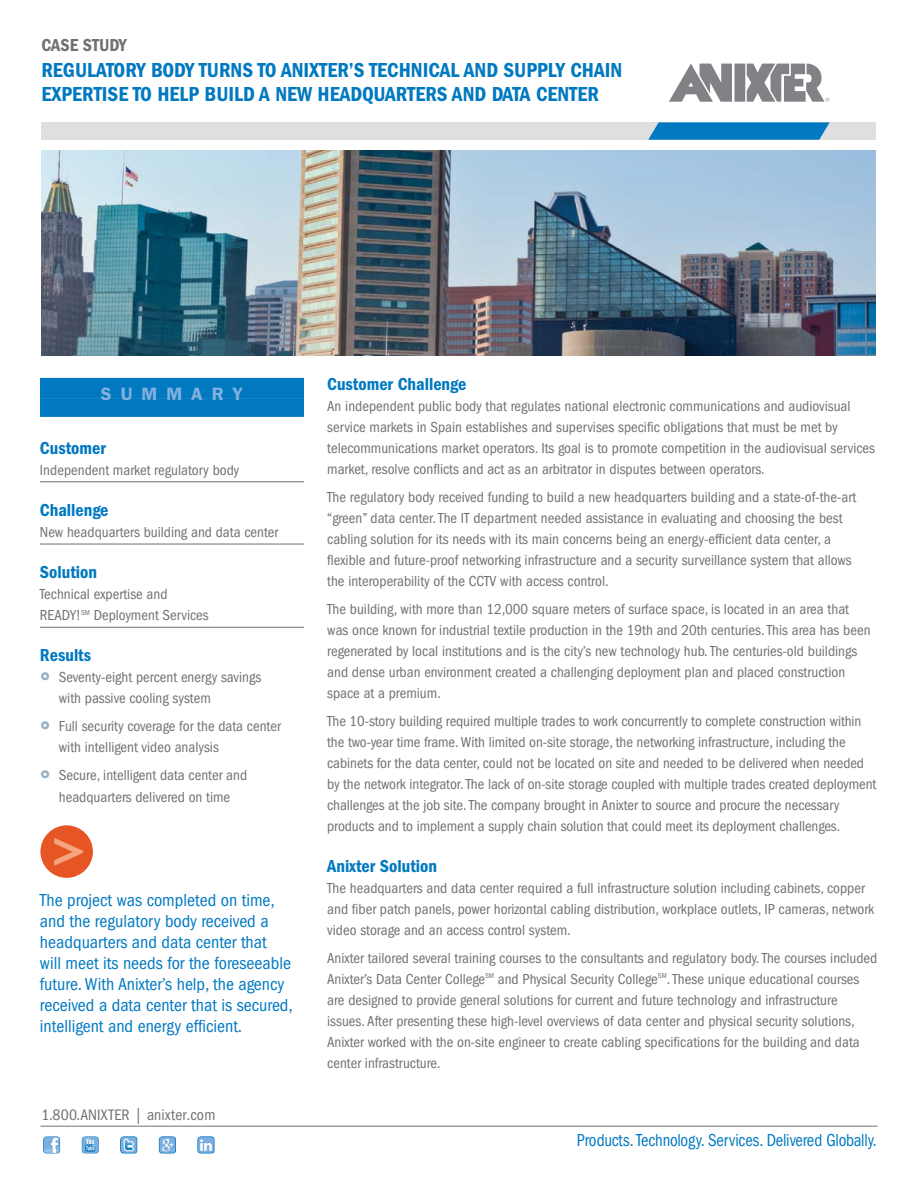
<style>
.page{position:relative;width:918px;height:1188px;background:#fff}
.page>*{position:absolute;margin:0;border:0;box-sizing:border-box;transform-origin:0 0}
.t1{font:21px/24px "ITC Franklin Gothic Std Dm Cd";color:#0079c1}
.t2{font:condensed 18px/21px "ITC Franklin Gothic Std";color:#0079c1}
.t3{font:18px "ITC Franklin Gothic Std Dm Cd";color:#0079c1}
.t4{font:condensed 18px "ITC Franklin Gothic Std";color:#0079c1;scale:.93 1}
.t5{font:18px "ITC Franklin Gothic Std Dm Cd";color:#717073}
.t6{font:600 18px "ITC Franklin Gothic Std";letter-spacing:.5em;color:#83b0de}
.t7{font:condensed 15.75px "ITC Franklin Gothic Std";letter-spacing:.01em;color:#717073}
.t8{font:condensed 15px/21px "ITC Franklin Gothic Std";color:#717073}
.s1{font-family:"ITC Franklin Gothic Std Hvy";font-stretch:normal;font-size:27px;color:#95b1c4}
</style>
<div class="page">
<div style="left:735px;top:64px;width:10px;height:38px;background:#808285"></div>
<svg style="left:669px;top:64px;width:63px;height:38px"></svg>
<svg style="left:747px;top:64px;width:82px;height:38px"></svg>
<div style="left:41px;top:122px;width:835px;height:18px;background:#dfdee0"></div>
<svg style="left:648px;top:122px;width:182px;height:18px;background:#1582c3"></svg>
<img style="left:41px;top:151px;width:835px;height:204px">
<div style="left:40px;top:378px;width:264px;height:21px;background:#0079c1"></div>
<div style="left:40px;top:399px;width:264px;height:18px;background:#0079c1"></div>
<hr style="left:40px;top:481px;width:264px;height:1px;background:#717073">
<hr style="left:40px;top:544px;width:264px;height:1px;background:#717073">
<hr style="left:40px;top:627px;width:264px;height:1px;background:#717073">
<div style="left:40px;top:825px;width:53px;height:53px;background:#e75525;border-radius:50%"></div>
<svg style="left:54px;top:838px;width:29px;height:28px"></svg>
<hr style="left:40px;top:1126px;width:838px;height:1px;background:#717073">
<svg style="left:43px;top:1136px;width:17px;height:18px"></svg>
<svg style="left:120px;top:1136px;width:17px;height:18px"></svg>
<svg style="left:82px;top:1136px;width:17px;height:18px"></svg>
<svg style="left:159px;top:1136px;width:17px;height:18px"></svg>
<svg style="left:197px;top:1136px;width:18px;height:18px"></svg>
<p class="t5" style="left:41px;top:35px;width:87px">CASE STUDY</p>
<h1 class="t1" style="left:41px;top:58px;width:582px">REGULATORY BODY TURNS TO ANIXTER’S TECHNICAL AND SUPPLY CHAIN<br>EXPERTISE TO HELP BUILD A NEW HEADQUARTERS AND DATA CENTER</h1>
<p class="t6" style="left:101px;top:384px;width:144px">SUMMARY</p>
<p class="t3" style="left:40px;top:437px;width:67px">Customer</p>
<p class="t8" style="left:40px;top:459px;width:201px">Independent market regulatory body</p>
<p class="t3" style="left:40px;top:500px;width:70px">Challenge</p>
<p class="t8" style="left:40px;top:522px;width:240px">New headquarters building and data center</p>
<p class="t3" style="left:40px;top:562px;width:59px">Solution</p>
<p class="t8" style="left:40px;top:584px;width:170px">Technical expertise and<br>READY!<sup>SM</sup> Deployment Services</p>
<p class="t3" style="left:40px;top:645px;width:53px">Results</p>
<p class="t8" style="left:59px;top:667px;width:204px;text-indent:-19px"><span class="s1">°</span> Seventy-eight percent energy savings with passive cooling system</p>
<p class="t8" style="left:59px;top:716px;width:224px;text-indent:-19px"><span class="s1">°</span> Full security coverage for the data center with intelligent video analysis</p>
<p class="t8" style="left:40px;top:764px;width:209px;line-height:21.6px;text-align:center"><span class="s1">°</span> Secure, intelligent data center and headquarters delivered on time</p>
<p class="t2" style="left:40px;top:889px;width:254px">The project was completed on time, and the regulatory body received a headquarters and data center that<br>will meet its needs for the foreseeable future. With Anixter’s help, the agency received a data center that is secured, intelligent and energy efficient.</p>
<p class="t7" style="left:41px;top:1106px;width:175px">1.800.ANIXTER | anixter.com</p>
<p class="t3" style="left:327px;top:374px;width:141px">Customer Challenge</p>
<p class="t8" style="left:327px;top:396px;width:549px">An independent public body that regulates national electronic communications and audiovisual service markets in Spain establishes and supervises specific obligations that must be met by telecommunications market operators. Its goal is to promote competition in the audiovisual services market, resolve conflicts and act as an arbitrator in disputes between operators.</p>
<p class="t8" style="left:327px;top:487px;width:531px">The regulatory body received funding to build a new headquarters building and a state-of-the-art “green” data center. The IT department needed assistance in evaluating and choosing the best cabling solution for its needs with its main concerns being an energy-efficient data center, a flexible and future-proof networking infrastructure and a security surveillance system that allows the interoperability of the CCTV with access control.</p>
<p class="t8" style="left:327px;top:599px;width:545px">The building, with more than 12,000 square meters of surface space, is located in an area that was once known for industrial textile production in the 19th and 20th centuries. This area has been regenerated by local institutions and is the city’s new technology hub. The centuries-old buildings and dense urban environment created a challenging deployment plan and placed construction space at a premium.</p>
<p class="t8" style="left:327px;top:710px;width:551px">The 10-story building required multiple trades to work concurrently to complete construction within the two-year time frame. With limited on-site storage, the networking infrastructure, including the cabinets for the data center, could not be located on site and needed to be delivered when needed by the network integrator. The lack of on-site storage coupled with multiple trades created deployment challenges at the job site. The company brought in Anixter to source and procure the necessary products and to implement a supply chain solution that could meet its deployment challenges.</p>
<p class="t3" style="left:327px;top:856px;width:111px">Anixter Solution</p>
<p class="t8" style="left:327px;top:878px;width:549px">The headquarters and data center required a full infrastructure solution including cabinets, copper and fiber patch panels, power horizontal cabling distribution, workplace outlets, IP cameras, network video storage and an access control system.</p>
<p class="t8" style="left:327px;top:947px;width:552px">Anixter tailored several training courses to the consultants and regulatory body. The courses included Anixter’s Data Center College<sup>SM</sup> and Physical Security College<sup>SM</sup>. These unique educational courses are designed to provide general solutions for current and future technology and infrastructure issues. After presenting these high-level overviews of data center and physical security solutions, Anixter worked with the on-site engineer to create cabling specifications for the building and data center infrastructure.</p>
<p class="t4" style="left:577px;top:1130px;width:324px">Products. Technology. Services. Delivered Globally.</p>
</div>
